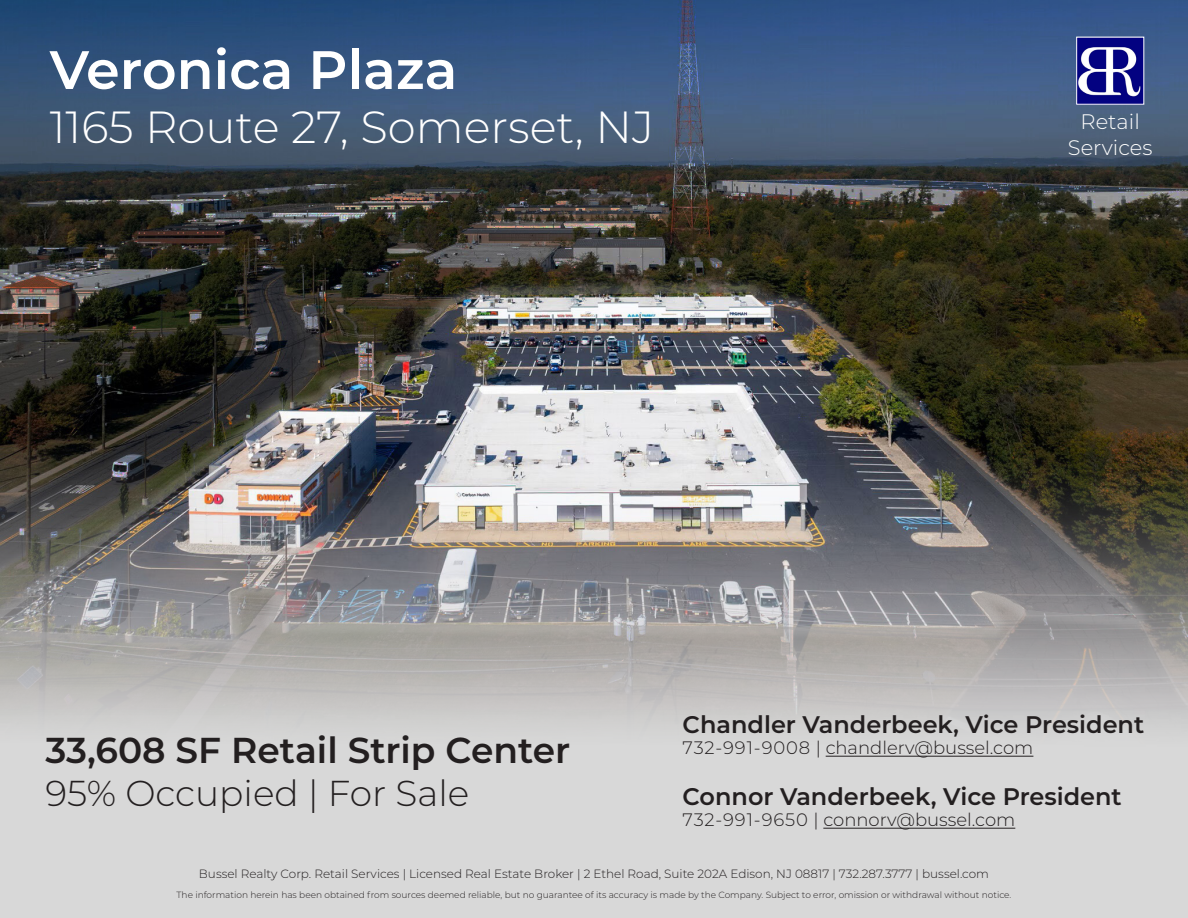
<style>
.page{position:relative;width:1188px;height:918px;background:#fff}
.page>*{position:absolute;margin:0;border:0;box-sizing:border-box;transform-origin:0 0}
.t1{font:600 54px "Montserrat";color:#fff}
.t2{font:300 45px "Montserrat";color:#fff}
.t3{font:600 36px "Montserrat";color:#231f20}
.t4{font:300 36px "Montserrat";color:#231f20}
.t5{font:600 24px "Montserrat";color:#231f20}
.t6{font:300 21px "Montserrat";color:#fff}
.t7{font:300 18px "Montserrat";color:#231f20}
.t8{font:300 12px "Montserrat";color:#231f20}
.t9{font:300 9px "Montserrat";color:#231f20}
</style>
<div class="page">
<img style="left:0;top:0;width:1188px;height:435px">
<div style="left:0;top:783px;width:1188px;height:135px;background:#d8d8d8"></div>
<img style="left:1078px;top:39px;width:64px;height:64px">
<img style="left:0;top:435px;width:1188px;height:348px">
<hr style="left:826px;top:756px;width:207px;height:1px;background:#231f20">
<hr style="left:823px;top:828px;width:192px;height:1px;background:#231f20">
<p class="t1" style="left:50px;top:32px;width:409px">Veronica Plaza</p>
<p class="t2" style="left:50px;top:96px;width:606px">1165 Route 27, Somerset, NJ</p>
<p class="t6" style="left:1081px;top:108px;width:61px">Retail</p>
<p class="t6" style="left:1068px;top:133px;width:86px">Services</p>
<p class="t3" style="left:45px;top:724px;width:526px">33,608 SF Retail Strip Center</p>
<p class="t4" style="left:45px;top:769px;width:426px">95% Occupied | For Sale</p>
<p class="t5" style="left:683px;top:707px;width:463px">Chandler Vanderbeek, Vice President</p>
<p class="t7" style="left:683px;top:736px;width:352px">732-991-9008 | chandlerv@bussel.com</p>
<p class="t5" style="left:683px;top:779px;width:441px">Connor Vanderbeek, Vice President</p>
<p class="t7" style="left:683px;top:808px;width:334px">732-991-9650 | connorv@bussel.com</p>
<p class="t8" style="left:199px;top:866px;width:792px">Bussel Realty Corp. Retail Services | Licensed Real Estate Broker | 2 Ethel Road, Suite 202A Edison, NJ 08817 | 732.287.3777 | bussel.com</p>
<p class="t9" style="left:177px;top:889px;width:836px">The information herein has been obtained from sources deemed reliable, but no guarantee of its accuracy is made by the Company. Subject to error, omission or withdrawal without notice.</p>
</div>
